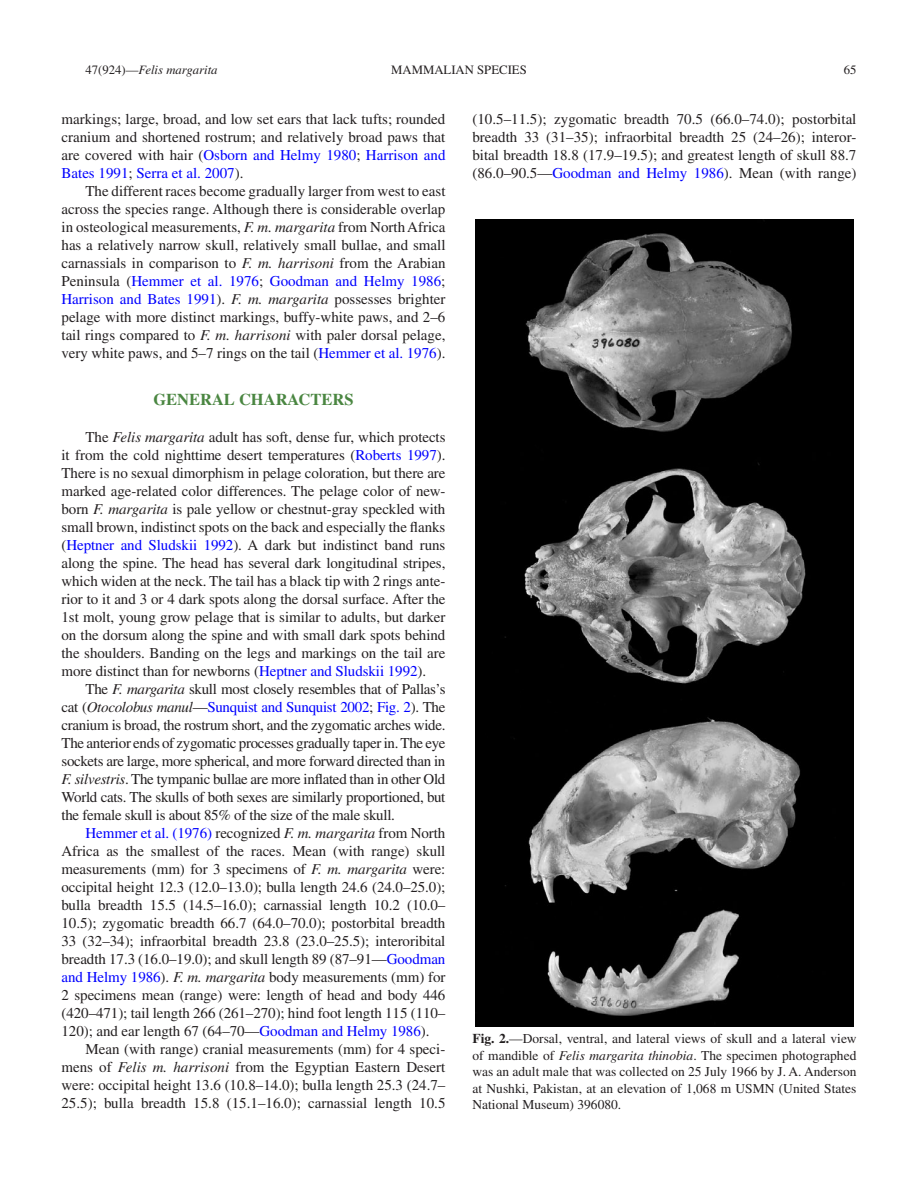
<style>
.page{position:relative;width:918px;height:1188px;background:#fff}
.page>*{position:absolute;margin:0;border:0;box-sizing:border-box;transform-origin:0 0}
.t1{font:700 16.5px "Times";color:#4a8641}
.t2{font:15px/18px "Times";color:#231f20;text-align:justify}
.t3{font:13.5px/16.5px "Times";color:#231f20;text-align:justify}
.t4{font:italic 12.75px "Times";color:#231f20}
.t5{font:12.75px "Times";color:#231f20}
.s1{font-style:normal}
.s2{color:#00f}
.s3{font-style:italic}
.s4{font-weight:700}
</style>
<div class="page">
<img style="left:476px;top:219px;width:378px;height:808px">
<p class="t4" style="left:86px;top:63px;width:134px"><span class="s1">47(924)—</span>Felis margarita</p>
<p class="t5" style="left:391px;top:63px;width:11px">mammalian</p>
<p class="t5" style="left:477px;top:63px;width:8px">species</p>
<p class="t5" style="left:844px;top:63px;width:14px">65</p>
<p class="t2" style="left:62px;top:110px;width:385px">markings; large, broad, and low set ears that lack tufts; rounded cranium and shortened rostrum; and relatively broad paws that are covered with hair (<span class="s2">Osborn and Helmy 1980</span>; <span class="s2">Harrison and Bates 1991</span>; <span class="s2">Serra et al. 2007</span>).</p>
<p class="t2" style="left:62px;top:182px;width:386px;text-indent:24px">The different races become gradually larger from west to east across the species range. Although there is considerable overlap in osteological measurements, <span class="s3">F. m. margarita</span> from North Africa has a relatively narrow skull, relatively small bullae, and small carnassials in comparison to <span class="s3">F. m. harrisoni</span> from the Arabian Peninsula (<span class="s2">Hemmer et al. 1976</span>; <span class="s2">Goodman and Helmy 1986</span>; <span class="s2">Harrison and Bates 1991</span>). <span class="s3">F. m. margarita</span> possesses brighter pelage with more distinct markings, buffy-white paws, and 2–6 tail rings compared to <span class="s3">F. m. harrisoni</span> with paler dorsal pelage, very white paws, and 5–7 rings on the tail (<span class="s2">Hemmer et al. 1976</span>).</p>
<p class="t1" style="left:153px;top:390px;width:202px">GENERAL CHARACTERS</p>
<p class="t2" style="left:61px;top:428px;width:386px;text-indent:24px">The <span class="s3">Felis margarita</span> adult has soft, dense fur, which protects it from the cold nighttime desert temperatures (<span class="s2">Roberts 1997</span>).<br>There is no sexual dimorphism in pelage coloration, but there are marked age-related color differences. The pelage color of new&shy;born <span class="s3">F. margarita</span> is pale yellow or chestnut-gray speckled with small brown, indistinct spots on the back and especially the flanks (<span class="s2">Heptner and Sludskii 1992</span>). A dark but indistinct band runs along the spine. The head has several dark longitudinal stripes, which widen at the neck. The tail has a black tip with 2 rings ante&shy;rior to it and 3 or 4 dark spots along the dorsal surface. After the 1st molt, young grow pelage that is similar to adults, but darker on the dorsum along the spine and with small dark spots behind the shoulders. Banding on the legs and markings on the tail are more distinct than for newborns (<span class="s2">Heptner and Sludskii 1992</span>).</p>
<p class="t2" style="left:61px;top:680px;width:386px;text-indent:24px">The <span class="s3">F. margarita</span> skull most closely resembles that of Pallas’s cat (<span class="s3">Otocolobus manul</span>—<span class="s2">Sunquist and Sunquist 2002</span>; <span class="s2">Fig. 2</span>). The cranium is broad, the rostrum short, and the zygomatic arches wide.<br>The anterior ends of zygomatic processes gradually taper in. The eye sockets are large, more spherical, and more forward directed than in <span class="s3">F. silvestris</span>. The tympanic bullae are more inflated than in other Old World cats. The skulls of both sexes are similarly proportioned, but the female skull is about 85% of the size of the male skull.</p>
<p class="t2" style="left:61px;top:824px;width:386px;text-indent:24px"><span class="s2">Hemmer et al. (1976)</span> recognized <span class="s3">F. m. margarita</span> from North Africa as the smallest of the races. Mean (with range) skull measurements (mm) for 3 specimens of <span class="s3">F. m. margarita</span> were: occipital height 12.3 (12.0–13.0); bulla length 24.6 (24.0–25.0); bulla breadth 15.5 (14.5–16.0); carnassial length 10.2 (10.0– 10.5); zygomatic breadth 66.7 (64.0–70.0); postorbital breadth 33 (32–34); infraorbital breadth 23.8 (23.0–25.5); interoribital breadth 17.3 (16.0–19.0); and skull length 89 (87–91—<span class="s2">Goodman and Helmy 1986</span>). <span class="s3">F. m. margarita</span> body measurements (mm) for 2 specimens mean (range) were: length of head and body 446 (420–471); tail length 266 (261–270); hind foot length 115 (110– 120); and ear length 67 (64–70—<span class="s2">Goodman and Helmy 1986</span>).</p>
<p class="t2" style="left:61px;top:1040px;width:386px;text-indent:24px">Mean (with range) cranial measurements (mm) for 4 speci&shy;mens of <span class="s3">Felis m. harrisoni</span> from the Egyptian Eastern Desert were: occipital height 13.6 (10.8–14.0); bulla length 25.3 (24.7– 25.5); bulla breadth 15.8 (15.1–16.0); carnassial length 10.5</p>
<p class="t2" style="left:472px;top:110px;width:386px">(10.5–11.5); zygomatic breadth 70.5 (66.0–74.0); postorbital breadth 33 (31–35); infraorbital breadth 25 (24–26); interor&shy;bital breadth 18.8 (17.9–19.5); and greatest length of skull 88.7 (86.0–90.5—<span class="s2">Goodman and Helmy 1986</span>). Mean (with range)</p>
<p class="t3" style="left:472px;top:1030px;width:386px"><span class="s4">Fig. 2.</span>—Dorsal, ventral, and lateral views of skull and a lateral view of mandible of <span class="s3">Felis margarita thinobia</span>. The specimen photographed was an adult male that was collected on 25 July 1966 by J. A. Anderson at Nushki, Pakistan, at an elevation of 1,068 m USMN (United States National Museum) 396080.</p>
</div>
